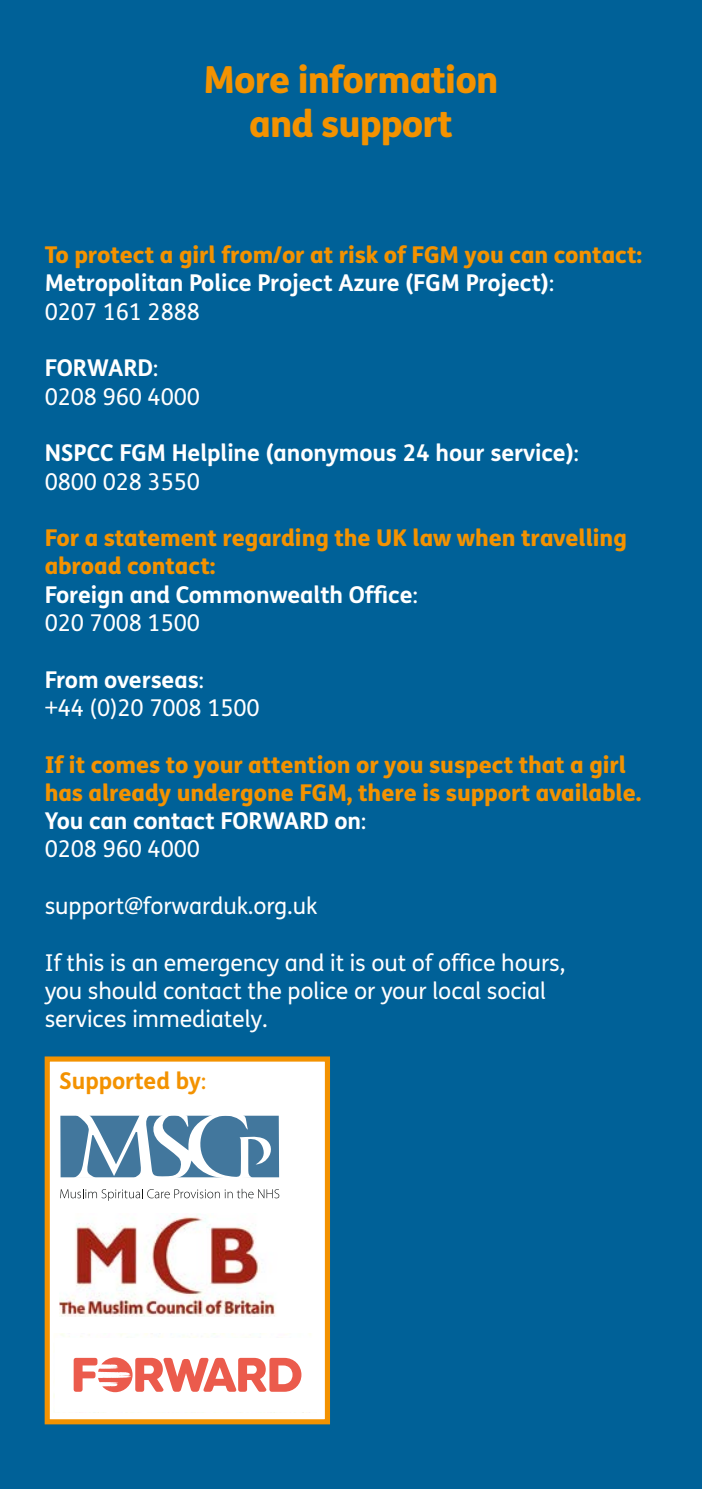
<style>
.page{position:relative;width:702px;height:1489px;background:#fff}
.page>*{position:absolute;margin:0;border:0;box-sizing:border-box;transform-origin:0 0}
.t1{font:800 37.25px/43.8px "FS Me";letter-spacing:-.025em;color:#f39200;text-align:center}
.t2{font:800 23.25px/28.2px "FS Me";letter-spacing:-.005em;color:#f39200}
.t3{font:23.25px/28.2px "FS Me";letter-spacing:-.005em;color:#fff}
.t4{font:700 23.25px/28.2px "FS Me";letter-spacing:-.005em;color:#fff}
.t5{font:700 23.25px "FS Me";letter-spacing:-.005em;color:#f39200}
.s1{font-weight:700;color:#fff}
.s2{font-weight:400;color:#fff}
.s3{font-weight:700}
.s4{font-weight:400}
</style>
<div class="page">
<div style="left:0;top:0;width:702px;height:1488px;background:#006198"></div>
<div style="left:47px;top:1058px;width:280px;height:363px;background:#fff"></div>
<div style="left:45px;top:1056px;width:285px;height:368px;border:5px solid #f39200"></div>
<img style="left:59px;top:1213px;width:217px;height:103px">
<div style="left:60px;top:1115px;width:219px;height:62px;background:#42779d"></div>
<svg style="left:63px;top:1115px;width:210px;height:63px"></svg>
<svg style="left:60px;top:1188px;width:219px;height:12px"></svg>
<svg style="left:74px;top:1357px;width:227px;height:34px"></svg>
<h1 class="t1" style="left:204px;top:56px;width:296px">More information and support</h1>
<p class="t2" style="left:45px;top:239px;width:599px">To protect a girl from/or at risk of FGM you can contact:<br><span class="s1">Metropolitan Police Project Azure (FGM Project)</span><span class="s2">:<br>0207 161 2888</span></p>
<p class="t3" style="left:45px;top:353px;width:157px"><span class="s3">FORWARD</span>:<br>0208 960 4000</p>
<p class="t4" style="left:45px;top:437px;width:536px">NSPCC FGM Helpline (anonymous 24 hour service)<span class="s4">:<br>0800 028 3550</span></p>
<p class="t2" style="left:45px;top:522px;width:584px">For a statement regarding the UK law when travelling abroad contact:<br><span class="s1">Foreign and Commonwealth Office</span><span class="s2">:<br>020 7008 1500</span></p>
<p class="t3" style="left:45px;top:665px;width:217px"><span class="s3">From overseas</span>:<br>+44 (0)20 7008 1500</p>
<p class="t2" style="left:45px;top:748px;width:598px">If it comes to your attention or you suspect that a girl has already undergone FGM, there is support available.<br><span class="s1">You can contact FORWARD on</span><span class="s2">:<br>0208 960 4000</span></p>
<p class="t3" style="left:45px;top:891px;width:274px">support@forwarduk.org.uk</p>
<p class="t3" style="left:45px;top:947px;width:522px">If this is an emergency and it is out of office hours, you should contact the police or your local social services immediately.</p>
<p class="t5" style="left:59px;top:1062px;width:149px">Supported by<span class="s4">:</span></p>
</div>
